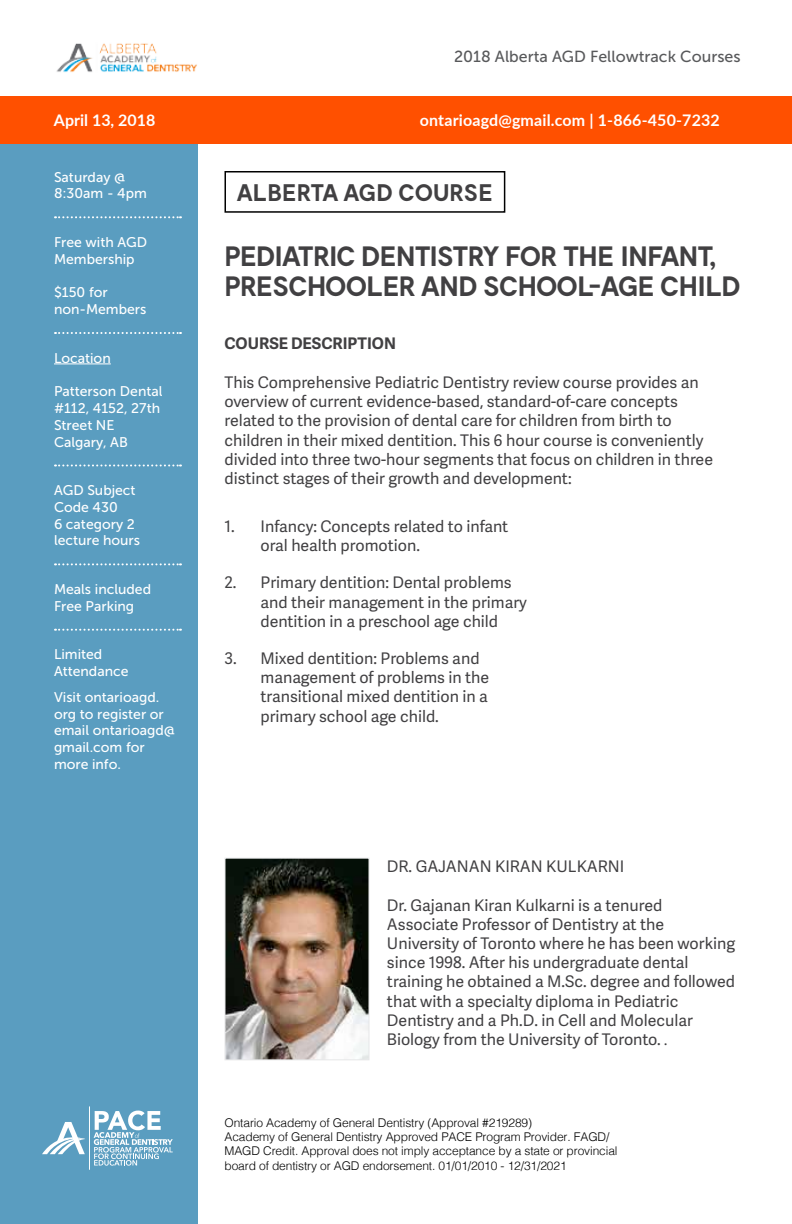
<style>
.page{position:relative;width:792px;height:1224px;background:#fff}
.page>*{position:absolute;margin:0;border:0;box-sizing:border-box;transform-origin:0 0}
.t1{font:700 28px/30px "Moderat";letter-spacing:-.025em;color:#414042}
.t2{font:700 24px "Moderat";color:#414042}
.t3{font:16px/19.2px "Adelle Sans";color:#414042}
.t4{font:700 16px "Lato";letter-spacing:.01em;color:#fff}
.t5{font:16px "Museo Sans 500";color:#58595b}
.t6{font:700 16px "Adelle Sans";color:#414042}
.t7{font:14px/16.8px "Museo Sans 500";color:#fff}
.t8{font:300 12px/14.4px "Helvetica";letter-spacing:-.01em;color:#000}
.s1{font-size:14px}
</style>
<div class="page">
<div style="left:224px;top:171px;width:281px;height:42px;border:2px solid #000"></div>
<div style="left:0;top:144px;width:198px;height:1080px;background:#5a9dc0"></div>
<div style="left:0;top:96px;width:792px;height:48px;background:#ff5000"></div>
<img style="left:226px;top:860px;width:142px;height:198px">
<div style="left:224px;top:858px;width:146px;height:202px;border:1px solid #e6e7e8"></div>
<svg style="left:55px;top:216px;width:126px;height:2px"></svg>
<svg style="left:55px;top:332px;width:126px;height:2px"></svg>
<svg style="left:55px;top:464px;width:126px;height:2px"></svg>
<svg style="left:55px;top:563px;width:126px;height:2px"></svg>
<svg style="left:55px;top:629px;width:126px;height:2px"></svg>
<hr style="left:54px;top:364px;width:57px;height:1px;background:#fff">
<img style="left:56px;top:43px;width:141px;height:29px">
<svg style="left:42px;top:1122px;width:43px;height:32px"></svg>
<hr style="left:89px;top:1106px;width:1px;height:64px;background:#fff">
<svg style="left:94px;top:1111px;width:79px;height:55px"></svg>
<p class="t5" style="left:454px;top:48px;width:288px">2018 Alberta AGD Fellowtrack Courses</p>
<p class="t4" style="left:54px;top:109px;width:103px">April 13, 2018</p>
<p class="t4" style="left:420px;top:109px;width:301px">ontarioagd@gmail.com | 1-866-450-7232</p>
<p class="t7" style="left:54px;top:168px;width:94px">Saturday @<br>8:30am - 4pm</p>
<p class="t7" style="left:54px;top:234px;width:95px">Free with AGD<br>Membership</p>
<p class="t7" style="left:54px;top:284px;width:94px">$150 for non-Members</p>
<p class="t7" style="left:54px;top:349px;width:58px">Location</p>
<p class="t7" style="left:54px;top:383px;width:110px">Patterson Dental #112, 4152, 27th<br>Street NE<br>Calgary, AB</p>
<p class="t7" style="left:54px;top:482px;width:88px">AGD Subject<br>Code 430<br>6 category 2 lecture hours</p>
<p class="t7" style="left:54px;top:581px;width:99px">Meals included<br>Free Parking</p>
<p class="t7" style="left:54px;top:646px;width:76px">Limited<br>Attendance</p>
<p class="t7" style="left:54px;top:689px;width:123px">Visit ontarioagd. org to register or email ontarioagd@ gmail.com for more info.</p>
<h2 class="t2" style="left:237px;top:179px;width:258px">ALBERTA AGD COURSE</h2>
<h1 class="t1" style="left:224px;top:242px;width:518px">PEDIATRIC DENTISTRY FOR THE INFANT,<br>PRESCHOOLER AND SCHOOL-AGE CHILD</h1>
<p class="t6" style="left:224px;top:331px;width:173px">COURSE DESCRIPTION</p>
<p class="t3" style="left:224px;top:372px;width:490px">This Comprehensive Pediatric Dentistry review course provides an overview of current evidence-based, standard-of-care concepts related to the provision of dental care for children from birth to children in their mixed dentition. This 6 hour course is conveniently divided into three two-hour segments that focus on children in three distinct stages of their growth and development:</p>
<p class="t3" style="left:260px;top:516px;width:249px;text-indent:-36px">1. Infancy: Concepts related to infant oral health promotion.</p>
<p class="t3" style="left:260px;top:573px;width:268px;text-indent:-36px">2. Primary dentition: Dental problems and their management in the primary dentition in a preschool age child</p>
<p class="t3" style="left:260px;top:648px;width:230px;text-indent:-36px">3. Mixed dentition: Problems and management of problems in the transitional mixed dentition in a primary school age child.</p>
<p class="t3" style="left:387px;top:856px;width:239px">DR. GAJANAN KIRAN KULKARNI</p>
<p class="t3" style="left:387px;top:895px;width:350px">Dr. Gajanan Kiran Kulkarni is a tenured Associate Professor of Dentistry at the University of Toronto where he has been working since 1998. After his undergraduate dental training he obtained a M.Sc. degree and followed that with a specialty diploma in Pediatric Dentistry and a Ph.D. in Cell and Molecular Biology from the University of Toronto. <span class="s1">.</span></p>
<p class="t8" style="left:224px;top:1114px;width:395px">Ontario Academy of General Dentistry (Approval #219289)<br>Academy of General Dentistry Approved PACE Program Provider. FAGD/ MAGD Credit. Approval does not imply acceptance by a state or provincial board of dentistry or AGD endorsement. 01/01/2010 - 12/31/2021</p>
</div>
